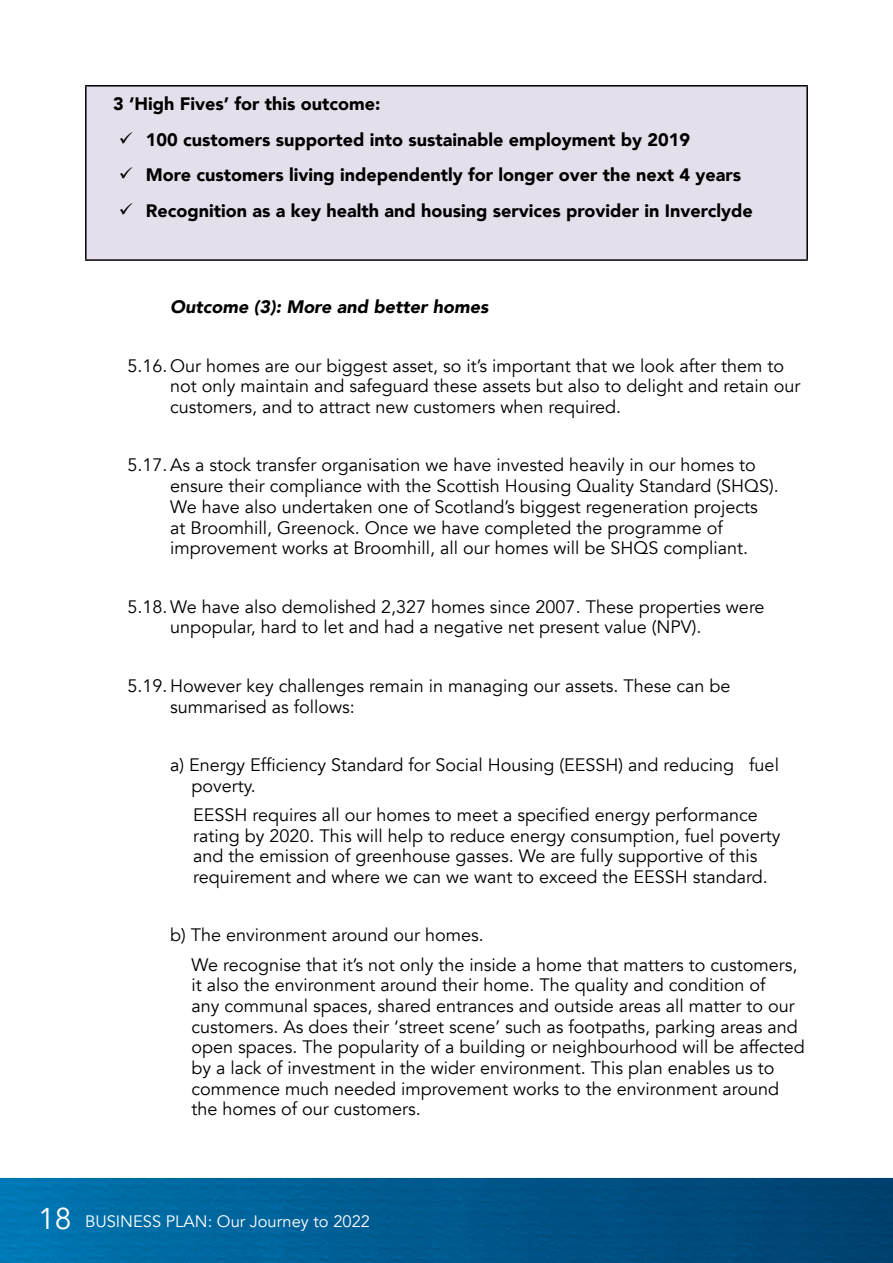
<style>
.page{position:relative;width:893px;height:1263px;background:#fff}
.page>*{position:absolute;margin:0;border:0;box-sizing:border-box;transform-origin:0 0}
.t1{font:18px/20.7px "Avenir";color:#000}
.t2{font:900 18px "Avenir";color:#000}
.t3{font:italic 900 18px "Avenir";color:#000}
.t4{font:16.5px "Avenir";color:#fff}
.s1{font-size:30px}
</style>
<div class="page">
<img style="left:0;top:1178px;width:893px;height:85px">
<div style="left:86px;top:86px;width:721px;height:174px;background:#e5dfec"></div>
<hr style="left:85px;top:85px;width:723px;height:2px;background:#000">
<hr style="left:85px;top:87px;width:2px;height:172px;background:#000">
<hr style="left:806px;top:87px;width:2px;height:172px;background:#000">
<hr style="left:85px;top:259px;width:723px;height:2px;background:#000">
<p class="t2" style="left:113px;top:88px;width:269px">3 ‘High Fives’ for this outcome:</p>
<p class="t2" style="left:119px;top:124px;width:573px">✓ 100 customers supported into sustainable employment by 2019</p>
<p class="t2" style="left:119px;top:159px;width:624px">✓ More customers living independently for longer over the next 4 years</p>
<p class="t2" style="left:119px;top:195px;width:636px">✓ Recognition as a key health and housing services provider in Inverclyde</p>
<p class="t3" style="left:170px;top:292px;width:320px">Outcome (3): More and better homes</p>
<p class="t1" style="left:170px;top:355px;width:632px;text-indent:-43px">5.16.Our homes are our biggest asset, so it’s important that we look after them to not only maintain and safeguard these assets but also to delight and retain our customers, and to attract new customers when required.</p>
<p class="t1" style="left:170px;top:455px;width:610px;text-indent:-43px">5.17.As a stock transfer organisation we have invested heavily in our homes to ensure their compliance with the Scottish Housing Quality Standard (SHQS).<br>We have also undertaken one of Scotland’s biggest regeneration projects<br>at Broomhill, Greenock. Once we have completed the programme of improvement works at Broomhill, all our homes will be SHQS compliant.</p>
<p class="t1" style="left:170px;top:596px;width:596px;text-indent:-43px">5.18.We have also demolished 2,327 homes since 2007. These properties were unpopular, hard to let and had a negative net present value (NPV).</p>
<p class="t1" style="left:170px;top:675px;width:562px;text-indent:-43px">5.19.However key challenges remain in managing our assets. These can be summarised as follows:</p>
<p class="t1" style="left:191px;top:755px;width:589px;text-indent:-21px">a) Energy Efficiency Standard for Social Housing (EESSH) and reducing fuel poverty.</p>
<p class="t1" style="left:193px;top:804px;width:589px">EESSH requires all our homes to meet a specified energy performance rating by 2020. This will help to reduce energy consumption, fuel poverty and the emission of greenhouse gasses. We are fully supportive of this requirement and where we can we want to exceed the EESSH standard.</p>
<p class="t1" style="left:191px;top:921px;width:607px;line-height:29.2px;text-indent:-21px">b) The environment around our homes.<br>We recognise that it’s not only the inside a home that matters to customers,</p>
<p class="t1" style="left:191px;top:975px;width:615px">it also the environment around their home. The quality and condition of<br>any communal spaces, shared entrances and outside areas all matter to our customers. As does their ‘street scene’ such as footpaths, parking areas and open spaces. The popularity of a building or neighbourhood will be affected by a lack of investment in the wider environment. This plan enables us to commence much needed improvement works to the environment around the homes of our customers.</p>
<p class="t4" style="left:38px;top:1212px;width:333px"><span class="s1">18</span> BUSINESS PLAN: Our Journey to 2022</p>
</div>
